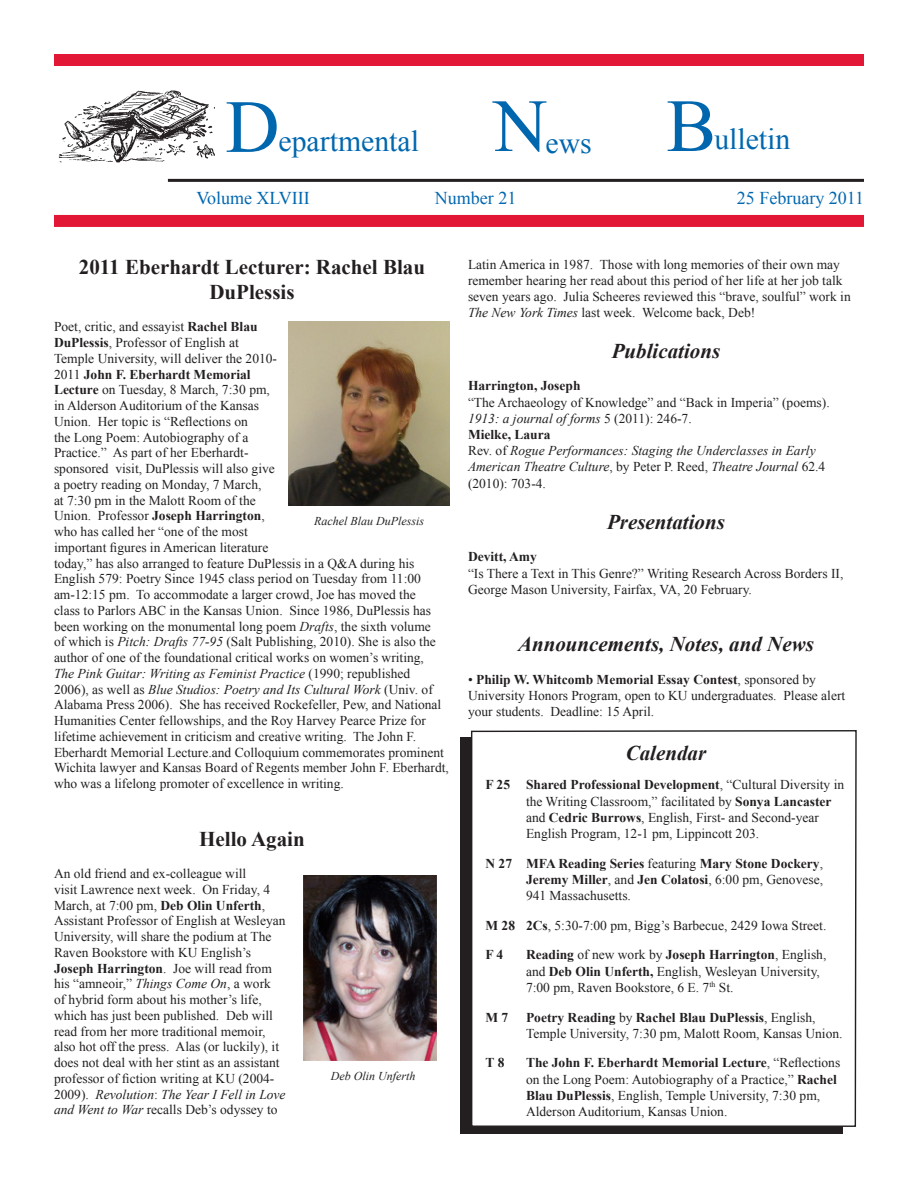
<style>
.page{position:relative;width:918px;height:1188px;background:#fff}
.page>*{position:absolute;margin:0;border:0;box-sizing:border-box;transform-origin:0 0}
.t1{font:75px "Times New Roman";color:#0067af}
.t2{font:29.7px "Times New Roman";color:#0067af}
.t3{font:italic 700 21px "Times New Roman";color:#231f20}
.t4{font:700 21px/25.2px "Times New Roman";color:#231f20;text-align:center}
.t5{font:18px "Times New Roman";color:#0067af}
.t6{font:13.5px/15.8px "Times New Roman";color:#231f20}
.t7{font:700 13.5px/16.2px "Times New Roman";color:#231f20;text-align:justify}
.t8{font:italic 13.5px/16.2px "Times New Roman";color:#231f20}
.t9{font:italic 12px "Times New Roman";color:#231f20}
.s1{font-weight:700}
.s2{font-style:italic}
.s3{font-style:normal}
.s4{font-weight:400}
</style>
<div class="page">
<div style="left:461px;top:737px;width:382px;height:397px;background:#231f20"></div>
<div style="left:471px;top:730px;width:386px;height:397px;background:#fff"></div>
<div style="left:54px;top:54px;width:810px;height:12px;background:#e21736"></div>
<hr style="left:168px;top:179px;width:696px;height:3px;background:#231f20">
<div style="left:54px;top:215px;width:810px;height:12px;background:#e21736"></div>
<img style="left:59px;top:89px;width:156px;height:73px">
<img style="left:288px;top:321px;width:162px;height:185px">
<img style="left:303px;top:876px;width:134px;height:185px">
<p class="t1" style="left:225px;top:76px;width:56px">D</p>
<p class="t1" style="left:493px;top:75px;width:56px">N</p>
<p class="t1" style="left:666px;top:75px;width:52px">B</p>
<p class="t2" style="left:279px;top:121px;width:142px">epartmental</p>
<p class="t2" style="left:546px;top:123px;width:48px">ews</p>
<p class="t2" style="left:714px;top:119px;width:77px">ulletin</p>
<p class="t5" style="left:196px;top:185px;width:115px">Volume XLVIII</p>
<p class="t5" style="left:435px;top:185px;width:83px">Number 21</p>
<p class="t5" style="left:737px;top:185px;width:129px">25 February 2011</p>
<p class="t4" style="left:79px;top:254px;width:348px">2011 Eberhardt Lecturer: Rachel Blau<br>DuPlessis</p>
<p class="t6" style="left:54px;top:319px;width:397px">Poet, critic, and essayist <span class="s1">Rachel Blau<br>DuPlessis</span>, Professor of English at<br>Temple University, will deliver the 2010-<br>2011 <span class="s1">John F. Eberhardt Memorial<br>Lecture</span> on Tuesday, 8 March, 7:30 pm,<br>in Alderson Auditorium of the Kansas<br>Union. Her topic is “Reflections on<br>the Long Poem: Autobiography of a<br>Practice.” As part of her Eberhardt-<br>sponsored visit, DuPlessis will also give<br>a poetry reading on Monday, 7 March,<br>at 7:30 pm in the Malott Room of the<br>Union. Professor <span class="s1">Joseph Harrington</span>,<br>who has called her “one of the most<br>important figures in American literature<br>today,” has also arranged to feature DuPlessis in a Q&amp;A during his English 579: Poetry Since 1945 class period on Tuesday from 11:00 am-12:15 pm. To accommodate a larger crowd, Joe has moved the<br>class to Parlors ABC in the Kansas Union. Since 1986, DuPlessis has been working on the monumental long poem <span class="s2">Drafts</span>, the sixth volume<br>of which is <span class="s2">Pitch: Drafts 77-95</span> (Salt Publishing, 2010). She is also the author of one of the foundational critical works on women’s writing,<br><span class="s2">The Pink Guitar: Writing as Feminist Practice</span> (1990; republished<br>2006), as well as <span class="s2">Blue Studios: Poetry and Its Cultural Work</span> (Univ. of Alabama Press 2006). She has received Rockefeller, Pew, and National Humanities Center fellowships, and the Roy Harvey Pearce Prize for lifetime achievement in criticism and creative writing. The John F.<br>Eberhardt Memorial Lecture.and Colloquium commemorates prominent Wichita lawyer and Kansas Board of Regents member John F. Eberhardt, who was a lifelong promoter of excellence in writing.</p>
<p class="t9" style="left:314px;top:513px;width:111px">Rachel Blau DuPlessis</p>
<p class="t4" style="left:199px;top:826px;width:107px">Hello Again</p>
<p class="t6" style="left:54px;top:866px;width:233px">An old friend and ex-colleague will<br>visit Lawrence next week. On Friday, 4<br>March, at 7:00 pm, <span class="s1">Deb Olin Unferth</span>, Assistant Professor of English at Wesleyan University, will share the podium at The Raven Bookstore with KU English’s <span class="s1">Joseph Harrington</span>. Joe will read from his “amneoir,” <span class="s2">Things Come On</span>, a work<br>of hybrid form about his mother’s life, which has just been published. Deb will read from her more traditional memoir, also hot off the press. Alas (or luckily), it does not deal with her stint as an assistant professor of fiction writing at KU (2004- 2009). <span class="s2">Revolution</span>: <span class="s2">The Year I Fell in Love and Went to War</span> recalls Deb’s odyssey to</p>
<p class="t9" style="left:331px;top:1067px;width:86px">Deb Olin Unferth</p>
<p class="t6" style="left:468px;top:257px;width:384px">Latin America in 1987. Those with long memories of their own may remember hearing her read about this period of her life at her job talk seven years ago. Julia Scheeres reviewed this “brave, soulful” work in <span class="s2">The New York Times</span> last week. Welcome back, Deb!</p>
<p class="t3" style="left:612px;top:336px;width:110px">Publications</p>
<p class="t7" style="left:468px;top:377px;width:114px">Harrington, Joseph</p>
<p class="t6" style="left:468px;top:394px;width:363px;line-height:16.2px">“The Archaeology of Knowledge” and “Back in Imperia” (poems).<br><span class="s2">1913: a journal of forms</span> 5 (2011): 246-7.</p>
<p class="t7" style="left:468px;top:426px;width:84px">Mielke, Laura</p>
<p class="t8" style="left:468px;top:442px;width:359px"><span class="s3">Rev. of</span> Rogue Performances: Staging the Underclasses in Early<br>American Theatre Culture<span class="s3">, by Peter P. Reed,</span> Theatre Journal <span class="s3">62.4 (2010): 703-4.</span></p>
<p class="t3" style="left:607px;top:507px;width:119px">Presentations</p>
<p class="t7" style="left:468px;top:548px;width:70px">Devitt, Amy</p>
<p class="t6" style="left:468px;top:565px;width:377px;line-height:16.2px">“Is There a Text in This Genre?” Writing Research Across Borders II,<br>George Mason University, Fairfax, VA, 20 February.</p>
<p class="t3" style="left:518px;top:630px;width:297px">Announcements, Notes, and News</p>
<p class="t6" style="left:468px;top:671px;width:379px;line-height:16.2px">• <span class="s1">Philip W. Whitcomb Memorial Essay Contest</span>, sponsored by<br>University Honors Program, open to KU undergraduates. Please alert your students. Deadline: 15 April.</p>
<p class="t3" style="left:626px;top:738px;width:82px">Calendar</p>
<p class="t6" style="left:526px;top:776px;width:320px;line-height:16.2px;text-indent:-40px"><span class="s1">F 25 Shared Professional Development</span>, “Cultural Diversity in the Writing Classroom,” facilitated by <span class="s1">Sonya Lancaster </span>and <span class="s1">Cedric Burrows</span>, English, First- and Second-year English Program, 12-1 pm, Lippincott 203.</p>
<p class="t7" style="left:526px;top:855px;width:299px;text-indent:-40px">N 27 MFA Reading Series <span class="s4">featuring</span> Mary Stone Dockery<span class="s4">, </span>Jeremy Miller<span class="s4">, and</span> Jen Colatosi<span class="s4">, 6:00 pm, Genovese, 941 Massachusetts.</span></p>
<p class="t6" style="left:486px;top:917px;width:342px"><span class="s1">M 28 2Cs</span>, 5:30-7:00 pm, Bigg’s Barbecue, 2429 Iowa Street.</p>
<p class="t7" style="left:486px;top:946px;width:19px">F 4</p>
<p class="t6" style="left:526px;top:947px;width:302px;line-height:16.2px"><span class="s1">Reading</span> of new work by <span class="s1">Joseph Harrington</span>, English, and <span class="s1">Deb Olin Unferth,</span> English, Wesleyan University,<br>7:00 pm, Raven Bookstore, 6 E. 7<sup>th</sup> St.</p>
<p class="t7" style="left:486px;top:1009px;width:24px">M 7</p>
<p class="t6" style="left:526px;top:1009px;width:318px;line-height:16.2px"><span class="s1">Poetry Reading</span> by <span class="s1">Rachel Blau DuPlessis</span>, English,<br>Temple University, 7:30 pm, Malott Room, Kansas Union.</p>
<p class="t7" style="left:486px;top:1054px;width:20px">T 8</p>
<p class="t6" style="left:526px;top:1055px;width:316px;line-height:16.2px"><span class="s1">The John F. Eberhardt Memorial Lecture</span>, “Reflections on the Long Poem: Autobiography of a Practice,” <span class="s1">Rachel Blau DuPlessis</span>, English, Temple University, 7:30 pm, Alderson Auditorium, Kansas Union.</p>
</div>
